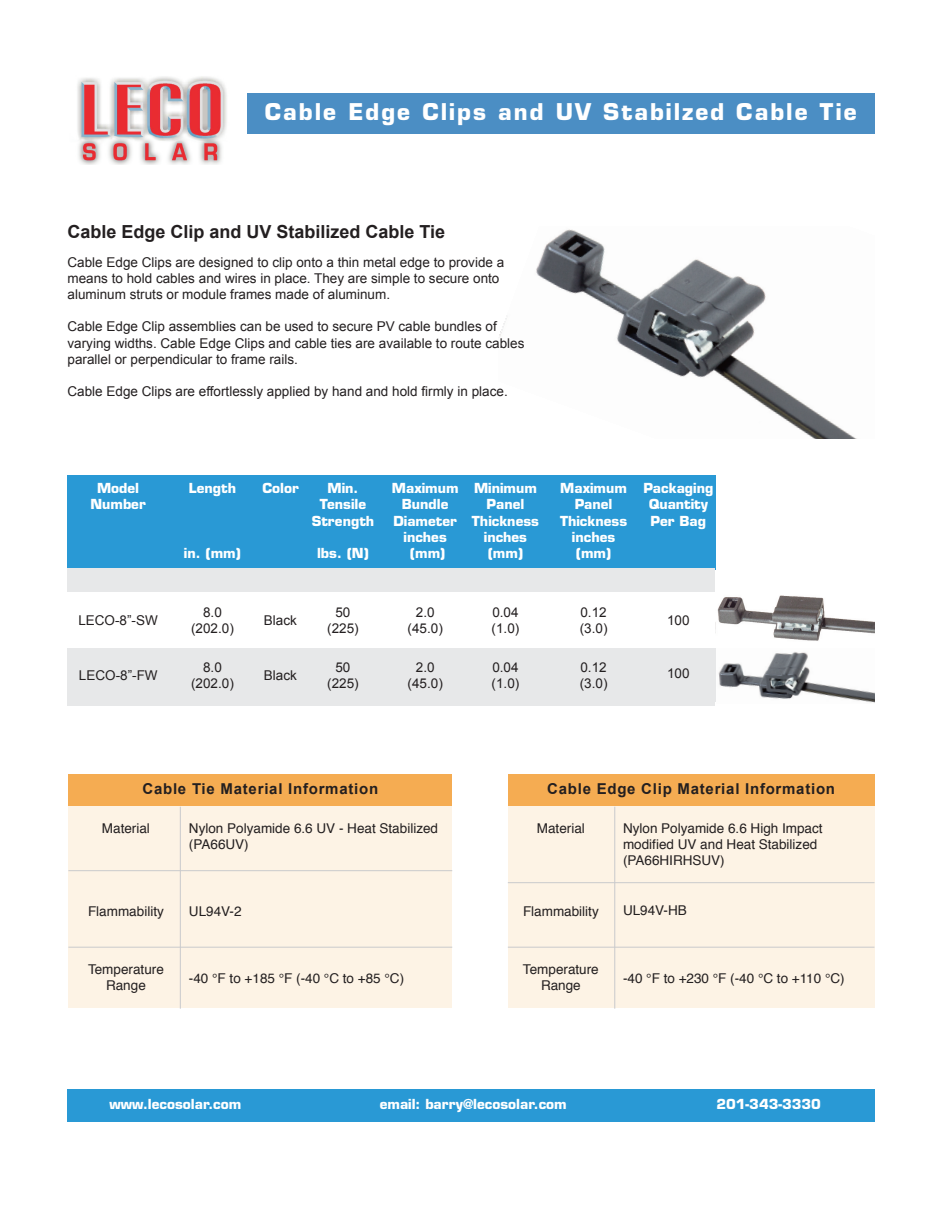
<style>
.page{position:relative;width:945px;height:1215px;background:#fff}
.page>*{position:absolute;margin:0;border:0;box-sizing:border-box;transform-origin:0 0}
.t1{font:700 22.5px "Eurostile LT Std";letter-spacing:.09em;color:#fff}
.t2{font:700 18px "Arial";color:#231f20}
.t3{font:700 15px "Arial";letter-spacing:.05em;color:#231f20}
.t4{font:13.5px/16.2px "Arial";color:#231f20}
.t5{font:13.5px/16.2px "Helvetica";color:#231f20;text-align:center}
.t6{font:700 13.5px/16.2px "Eurostile LT Std";color:#fff;text-align:center}
</style>
<div class="page">
<img style="left:499px;top:229px;width:358px;height:210px">
<div style="left:68px;top:648px;width:647px;height:58px;background:#e7e8e9"></div>
<div style="left:68px;top:475px;width:648px;height:95px;background:#2999d5"></div>
<div style="left:68px;top:803px;width:384px;height:205px;background:#fdf3e5"></div>
<img style="left:77px;top:76px;width:150px;height:89px">
<img style="left:248px;top:93px;width:627px;height:41px">
<div style="left:68px;top:1090px;width:216px;height:32px;background:#2999d5"></div>
<div style="left:284px;top:1090px;width:379px;height:32px;background:#2999d5"></div>
<div style="left:663px;top:1090px;width:211px;height:32px;background:#2999d5"></div>
<div style="left:68px;top:774px;width:384px;height:32px;background:#f5ac52"></div>
<div style="left:68px;top:568px;width:648px;height:24px;background:#e7e8e9"></div>
<hr style="left:180px;top:807px;width:1px;height:202px;background:#c9cacc">
<hr style="left:68px;top:870px;width:384px;height:1px;background:#c9cacc">
<hr style="left:68px;top:947px;width:384px;height:1px;background:#c9cacc">
<div style="left:508px;top:803px;width:366px;height:205px;background:#fdf3e5"></div>
<div style="left:508px;top:774px;width:366px;height:32px;background:#f5ac52"></div>
<hr style="left:614px;top:807px;width:1px;height:202px;background:#c9cacc">
<hr style="left:508px;top:882px;width:366px;height:1px;background:#c9cacc">
<hr style="left:508px;top:947px;width:366px;height:1px;background:#c9cacc">
<img style="left:717px;top:595px;width:157px;height:46px">
<img style="left:718px;top:652px;width:156px;height:51px">
<div style="left:247px;top:93px;width:627px;height:40px;background:#4b8ec4"></div>
<h1 class="t1" style="left:265px;top:104px;width:593px">Cable Edge Clips and UV Stabilzed Cable Tie</h1>
<h2 class="t2" style="left:68px;top:222px;width:379px">Cable Edge Clip and UV Stabilized Cable Tie</h2>
<p class="t4" style="left:68px;top:254px;width:438px">Cable Edge Clips are designed to clip onto a thin metal edge to provide a means to hold cables and wires in place. They are simple to secure onto aluminum struts or module frames made of aluminum.</p>
<p class="t4" style="left:68px;top:319px;width:459px">Cable Edge Clip assemblies can be used to secure PV cable bundles of varying widths. Cable Edge Clips and cable ties are available to route cables parallel or perpendicular to frame rails.</p>
<p class="t4" style="left:68px;top:383px;width:442px">Cable Edge Clips are effortlessly applied by hand and hold firmly in place.</p>
<p class="t6" style="left:90px;top:481px;width:57px">Model<br>Number</p>
<p class="t6" style="left:189px;top:481px;width:49px">Length</p>
<p class="t6" style="left:184px;top:546px;width:59px">in. (mm)</p>
<p class="t6" style="left:262px;top:481px;width:38px">Color</p>
<p class="t6" style="left:312px;top:481px;width:64px">Min.<br>Tensile<br>Strength</p>
<p class="t6" style="left:317px;top:546px;width:53px">lbs. (N)</p>
<p class="t6" style="left:392px;top:481px;width:68px">Maximum<br>Bundle<br>Diameter inches (mm)</p>
<p class="t6" style="left:472px;top:481px;width:69px">Minimum<br>Panel<br>Thickness inches (mm)</p>
<p class="t6" style="left:560px;top:481px;width:69px">Maximum<br>Panel<br>Thickness inches (mm)</p>
<p class="t6" style="left:643px;top:481px;width:71px">Packaging<br>Quantity<br>Per Bag</p>
<p class="t4" style="left:78px;top:612px;width:81px">LECO-8”-SW</p>
<p class="t4" style="left:327px;top:604px;width:33px;text-align:center">50 (225)</p>
<p class="t4" style="left:191px;top:604px;width:44px;text-align:center">8.0 (202.0)</p>
<p class="t4" style="left:408px;top:604px;width:37px;text-align:center">2.0 (45.0)</p>
<p class="t4" style="left:492px;top:604px;width:29px">0.04 (1.0)</p>
<p class="t4" style="left:580px;top:604px;width:29px">0.12 (3.0)</p>
<p class="t4" style="left:264px;top:612px;width:35px">Black</p>
<p class="t4" style="left:79px;top:667px;width:80px">LECO-8”-FW</p>
<p class="t4" style="left:327px;top:659px;width:33px;text-align:center">50 (225)</p>
<p class="t4" style="left:191px;top:659px;width:44px;text-align:center">8.0 (202.0)</p>
<p class="t4" style="left:408px;top:659px;width:37px;text-align:center">2.0 (45.0)</p>
<p class="t4" style="left:580px;top:659px;width:29px">0.12 (3.0)</p>
<p class="t4" style="left:492px;top:659px;width:29px">0.04 (1.0)</p>
<p class="t4" style="left:264px;top:667px;width:35px">Black</p>
<p class="t4" style="left:667px;top:612px;width:24px">100</p>
<p class="t4" style="left:667px;top:666px;width:24px">100</p>
<p class="t3" style="left:142px;top:780px;width:237px">Cable Tie Material Information</p>
<p class="t5" style="left:102px;top:821px;width:50px">Material</p>
<p class="t5" style="left:189px;top:821px;width:251px;text-align:left">Nylon Polyamide 6.6 UV - Heat Stabilized (PA66UV)</p>
<p class="t3" style="left:547px;top:780px;width:289px">Cable Edge Clip Material Information</p>
<p class="t5" style="left:537px;top:821px;width:50px">Material</p>
<p class="t5" style="left:623px;top:821px;width:201px;text-align:left">Nylon Polyamide 6.6 High Impact modified UV and Heat Stabilized (PA66HIRHSUV)</p>
<p class="t5" style="left:88px;top:904px;width:77px">Flammability</p>
<p class="t5" style="left:189px;top:904px;width:54px">UL94V-2</p>
<p class="t5" style="left:523px;top:904px;width:77px">Flammability</p>
<p class="t5" style="left:623px;top:904px;width:65px">UL94V-HB</p>
<p class="t5" style="left:88px;top:962px;width:77px">Temperature<br>Range</p>
<p class="t5" style="left:189px;top:971px;width:217px">-40 °F to +185 °F (-40 °C to +85 °C)</p>
<p class="t5" style="left:523px;top:962px;width:77px">Temperature<br>Range</p>
<p class="t5" style="left:623px;top:971px;width:223px">-40 °F to +230 °F (-40 °C to +110 °C)</p>
<p class="t6" style="left:110px;top:1098px;width:133px">www.lecosolar.com</p>
<p class="t6" style="left:380px;top:1098px;width:189px">email: barry@lecosolar.com</p>
<p class="t6" style="left:716px;top:1098px;width:106px">201-343-3330</p>
</div>
